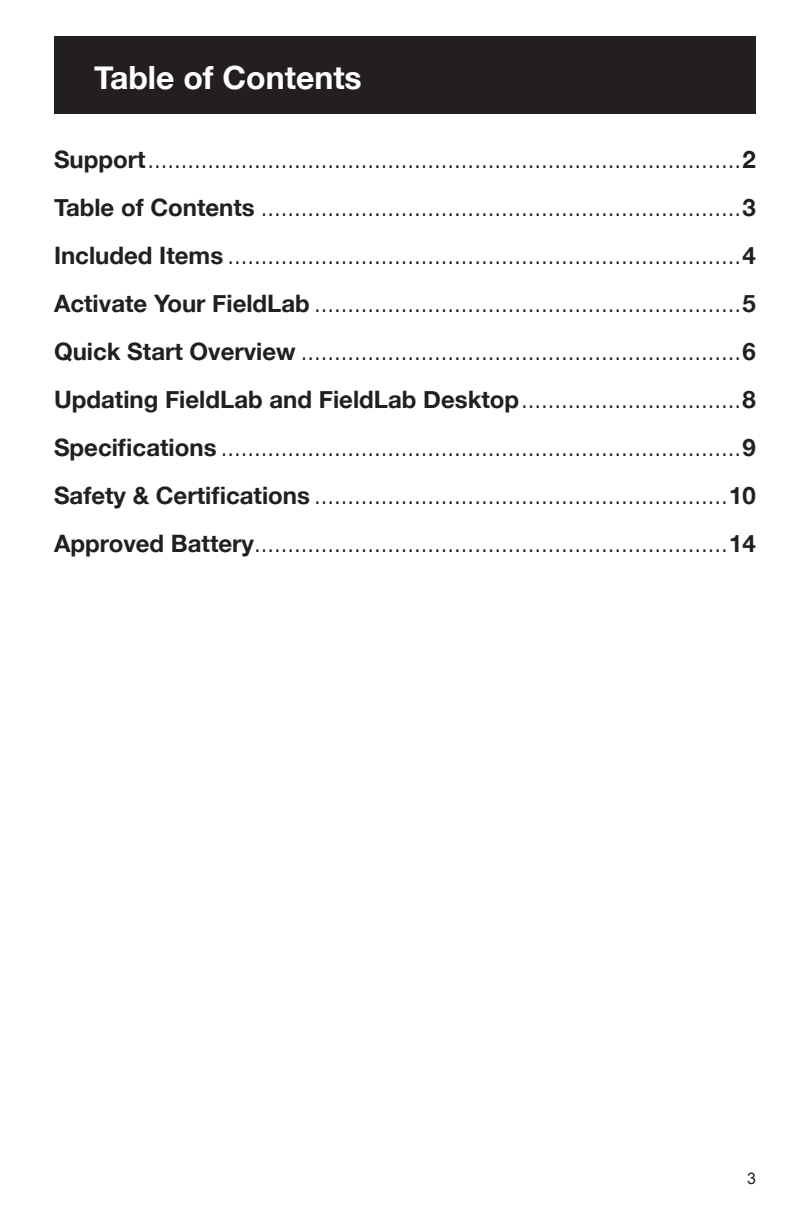
<style>
.page{position:relative;width:792px;height:1224px;background:#fff}
.page>*{position:absolute;margin:0;border:0;box-sizing:border-box;transform-origin:0 0}
.t1{font:700 32px "Helvetica Neue";color:#fff}
.t2{font:300 24px/48px "Helvetica Neue";color:#231f20;text-align:justify}
.t3{font:16px "Arial";color:#231f20}
.s1{font-weight:700}
</style>
<div class="page">
<div style="left:54px;top:36px;width:702px;height:78px;background:#231f20"></div>
<h1 class="t1" style="left:94px;top:53px;width:269px">Table of Contents</h1>
<p class="t2" style="left:54px;top:134px;width:703px"><span class="s1">Support</span>.........................................................................................<span class="s1">2<br>Table of Contents</span> ........................................................................<span class="s1">3<br>Included Items</span> .............................................................................<span class="s1">4<br>Activate Your FieldLab</span> ................................................................<span class="s1">5<br>Quick Start Overview</span> ..................................................................<span class="s1">6<br>Updating FieldLab and FieldLab Desktop</span>.................................<span class="s1">8<br>Specifications</span> ..............................................................................<span class="s1">9<br>Safety &amp; Certifications</span> ..............................................................<span class="s1">10<br>Approved Battery</span>.......................................................................<span class="s1">14</span></p>
<p class="t3" style="left:747px;top:1168px;width:10px">3</p>
</div>
